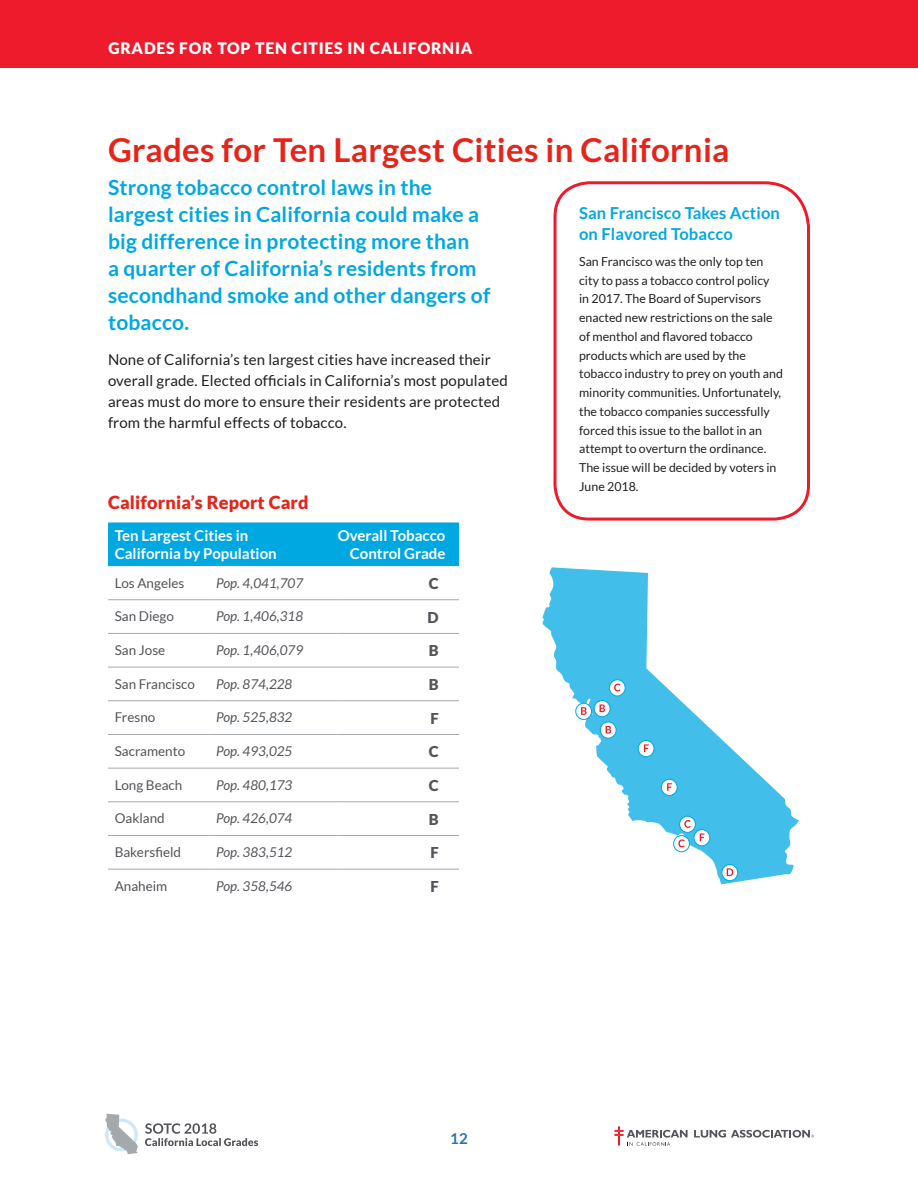
<style>
.page{position:relative;width:918px;height:1188px;background:#fff}
.page>*{position:absolute;margin:0;border:0;box-sizing:border-box;transform-origin:0 0}
.HEADER_1{font:700 33px "Lato";letter-spacing:.01em;color:#e72419}
.TEXT_lead-in{font:700 21px/27px "Lato";letter-spacing:.01em;color:#00a8e2}
.HEADER_2{font:900 18px "Lato";letter-spacing:.01em;color:#e72419}
.HEADER_3{font:700 16.5px/21px "Lato";letter-spacing:.01em;color:#00a8e2}
.t1{font:900 15.75px "Lato";letter-spacing:.05em;color:#fff}
.TEXT_standard_copy{font:15px/21px "Lato";letter-spacing:.01em;color:#231f20}
.t2{font:700 15px/18px "Lato";color:#fff}
.Rise_Data{font:900 15px "Lato";color:#54555a}
.t3{font:700 15px "Lato";color:#2870b8}
.Rise_Data-2{font:italic 13.5px "Lato";color:#54555a}
.Rise_Data-3{font:13.5px "Lato";color:#54555a}
.TEXT_standard_copy-2{font:12.3px/18.8px "Lato";color:#231f20}
</style>
<div class="page">
<div style="left:108px;top:522px;width:351px;height:44px;background:#00a8e2"></div>
<hr style="left:108px;top:599px;width:101px;height:1px;background:#a3a9ad">
<hr style="left:209px;top:599px;width:129px;height:1px;background:#a3a9ad">
<hr style="left:338px;top:599px;width:121px;height:1px;background:#a3a9ad">
<hr style="left:108px;top:633px;width:101px;height:1px;background:#a3a9ad">
<hr style="left:209px;top:633px;width:129px;height:1px;background:#a3a9ad">
<hr style="left:338px;top:633px;width:121px;height:1px;background:#a3a9ad">
<hr style="left:108px;top:667px;width:101px;height:1px;background:#a3a9ad">
<hr style="left:209px;top:667px;width:129px;height:1px;background:#a3a9ad">
<hr style="left:338px;top:667px;width:121px;height:1px;background:#a3a9ad">
<hr style="left:108px;top:701px;width:101px;height:1px;background:#a3a9ad">
<hr style="left:209px;top:701px;width:129px;height:1px;background:#a3a9ad">
<hr style="left:338px;top:701px;width:121px;height:1px;background:#a3a9ad">
<hr style="left:108px;top:734px;width:101px;height:1px;background:#a3a9ad">
<hr style="left:209px;top:734px;width:129px;height:1px;background:#a3a9ad">
<hr style="left:338px;top:734px;width:121px;height:1px;background:#a3a9ad">
<hr style="left:108px;top:768px;width:101px;height:1px;background:#a3a9ad">
<hr style="left:209px;top:768px;width:129px;height:1px;background:#a3a9ad">
<hr style="left:338px;top:768px;width:121px;height:1px;background:#a3a9ad">
<hr style="left:108px;top:802px;width:101px;height:1px;background:#a3a9ad">
<hr style="left:209px;top:802px;width:129px;height:1px;background:#a3a9ad">
<hr style="left:338px;top:802px;width:121px;height:1px;background:#a3a9ad">
<hr style="left:108px;top:835px;width:101px;height:1px;background:#a3a9ad">
<hr style="left:209px;top:835px;width:129px;height:1px;background:#a3a9ad">
<hr style="left:338px;top:835px;width:121px;height:1px;background:#a3a9ad">
<hr style="left:108px;top:869px;width:101px;height:1px;background:#a3a9ad">
<hr style="left:209px;top:869px;width:129px;height:1px;background:#a3a9ad">
<hr style="left:338px;top:869px;width:121px;height:1px;background:#a3a9ad">
<svg style="left:542px;top:567px;width:257px;height:317px"></svg>
<div style="left:680px;top:816px;width:15px;height:16px;background:#fff;border-radius:50%"></div>
<div style="left:679px;top:816px;width:17px;height:17px;border:1px solid #00a8e2;border-radius:50%"></div>
<svg style="left:684px;top:820px;width:7px;height:8px"></svg>
<svg style="left:661px;top:779px;width:16px;height:17px"></svg>
<div style="left:661px;top:779px;width:17px;height:17px;border:1px solid #00a8e2;border-radius:50%"></div>
<svg style="left:667px;top:783px;width:5px;height:8px"></svg>
<svg style="left:694px;top:830px;width:16px;height:16px"></svg>
<div style="left:693px;top:829px;width:17px;height:17px;border:1px solid #00a8e2;border-radius:50%"></div>
<svg style="left:700px;top:834px;width:4px;height:7px"></svg>
<svg style="left:674px;top:836px;width:15px;height:16px"></svg>
<div style="left:673px;top:835px;width:17px;height:17px;border:1px solid #00a8e2;border-radius:50%"></div>
<svg style="left:678px;top:839px;width:7px;height:8px"></svg>
<svg style="left:600px;top:722px;width:16px;height:16px"></svg>
<div style="left:600px;top:721px;width:17px;height:18px;border:1px solid #00a8e2;border-radius:50%"></div>
<svg style="left:606px;top:726px;width:5px;height:8px"></svg>
<svg style="left:594px;top:701px;width:16px;height:16px"></svg>
<div style="left:594px;top:700px;width:17px;height:17px;border:1px solid #00a8e2;border-radius:50%"></div>
<svg style="left:600px;top:704px;width:5px;height:8px"></svg>
<svg style="left:576px;top:703px;width:16px;height:16px"></svg>
<div style="left:575px;top:703px;width:17px;height:17px;border:1px solid #00a8e2;border-radius:50%"></div>
<svg style="left:581px;top:707px;width:6px;height:8px"></svg>
<svg style="left:638px;top:740px;width:16px;height:17px"></svg>
<div style="left:638px;top:740px;width:16px;height:17px;border:1px solid #00a8e2;border-radius:50%"></div>
<svg style="left:644px;top:744px;width:5px;height:8px"></svg>
<svg style="left:609px;top:680px;width:16px;height:16px"></svg>
<div style="left:609px;top:679px;width:17px;height:17px;border:1px solid #00a8e2;border-radius:50%"></div>
<svg style="left:614px;top:684px;width:6px;height:7px"></svg>
<svg style="left:722px;top:864px;width:16px;height:17px"></svg>
<div style="left:721px;top:864px;width:17px;height:17px;border:1px solid #00a8e2;border-radius:50%"></div>
<svg style="left:727px;top:868px;width:6px;height:8px"></svg>
<div style="left:0;top:0;width:918px;height:68px;background:#ee1b2c"></div>
<svg style="left:553px;top:181px;width:257px;height:340px"></svg>
<svg style="left:145px;top:1123px;width:113px;height:23px"></svg>
<svg style="left:694px;top:1130px;width:120px;height:8px"></svg>
<svg style="left:614px;top:1126px;width:74px;height:20px"></svg>
<svg style="left:105px;top:1114px;width:33px;height:40px"></svg>
<p class="t1" style="left:108px;top:39px;width:366px">GRADES FOR TOP TEN CITIES IN CALIFORNIA</p>
<p class="HEADER_1" style="left:108px;top:131px;width:623px">Grades for Ten Largest Cities in California</p>
<p class="TEXT_lead-in" style="left:108px;top:174px;width:384px">Strong tobacco control laws in the largest cities in California could make a big difference in protecting more than<br>a quarter of California’s residents from secondhand smoke and other dangers of tobacco.</p>
<p class="TEXT_standard_copy" style="left:108px;top:349px;width:401px">None of California’s ten largest cities have increased their overall grade. Elected officials in California’s most populated areas must do more to ensure their residents are protected from the harmful effects of tobacco.</p>
<p class="HEADER_3" style="left:579px;top:203px;width:202px">San Francisco Takes Action on Flavored Tobacco</p>
<p class="TEXT_standard_copy-2" style="left:579px;top:252px;width:205px">San Francisco was the only top ten city to pass a tobacco control policy<br>in 2017. The Board of Supervisors enacted new restrictions on the sale of menthol and flavored tobacco products which are used by the tobacco industry to prey on youth and minority communities. Unfortunately, the tobacco companies successfully forced this issue to the ballot in an attempt to overturn the ordinance.<br>The issue will be decided by voters in June 2018.</p>
<p class="HEADER_2" style="left:108px;top:492px;width:202px">California’s Report Card</p>
<p class="t2" style="left:115px;top:527px;width:163px">Ten Largest Cities in<br>California by Population</p>
<p class="t2" style="left:338px;top:527px;width:109px;text-align:right">Overall Tobacco<br>Control Grade</p>
<p class="Rise_Data-3" style="left:115px;top:575px;width:71px">Los Angeles</p>
<p class="Rise_Data-2" style="left:216px;top:575px;width:89px">Pop. 4,041,707</p>
<p class="Rise_Data" style="left:429px;top:575px;width:11px">C</p>
<p class="Rise_Data-3" style="left:115px;top:609px;width:61px">San Diego</p>
<p class="Rise_Data-2" style="left:216px;top:609px;width:89px">Pop. 1,406,318</p>
<p class="Rise_Data" style="left:428px;top:608px;width:13px">D</p>
<p class="Rise_Data-3" style="left:115px;top:643px;width:52px">San Jose</p>
<p class="Rise_Data-2" style="left:216px;top:643px;width:89px">Pop. 1,406,079</p>
<p class="Rise_Data" style="left:429px;top:642px;width:11px">B</p>
<p class="Rise_Data-3" style="left:115px;top:676px;width:82px">San Francisco</p>
<p class="Rise_Data-2" style="left:216px;top:676px;width:78px">Pop. 874,228</p>
<p class="Rise_Data" style="left:429px;top:676px;width:11px">B</p>
<p class="Rise_Data-3" style="left:115px;top:710px;width:42px">Fresno</p>
<p class="Rise_Data-2" style="left:216px;top:710px;width:78px">Pop. 525,832</p>
<p class="Rise_Data" style="left:430px;top:709px;width:10px">F</p>
<p class="Rise_Data-3" style="left:115px;top:744px;width:72px">Sacramento</p>
<p class="Rise_Data-2" style="left:216px;top:744px;width:78px">Pop. 493,025</p>
<p class="Rise_Data" style="left:429px;top:743px;width:11px">C</p>
<p class="Rise_Data-3" style="left:115px;top:777px;width:69px">Long Beach</p>
<p class="Rise_Data-2" style="left:216px;top:777px;width:78px">Pop. 480,173</p>
<p class="Rise_Data" style="left:429px;top:777px;width:11px">C</p>
<p class="Rise_Data-3" style="left:115px;top:811px;width:52px">Oakland</p>
<p class="Rise_Data-2" style="left:216px;top:811px;width:78px">Pop. 426,074</p>
<p class="Rise_Data" style="left:429px;top:810px;width:11px">B</p>
<p class="Rise_Data-3" style="left:115px;top:845px;width:68px">Bakersfield</p>
<p class="Rise_Data-2" style="left:216px;top:845px;width:78px">Pop. 383,512</p>
<p class="Rise_Data" style="left:430px;top:844px;width:10px">F</p>
<p class="Rise_Data-3" style="left:115px;top:878px;width:54px">Anaheim</p>
<p class="Rise_Data-2" style="left:216px;top:878px;width:78px">Pop. 358,546</p>
<p class="Rise_Data" style="left:430px;top:878px;width:10px">F</p>
<p class="t3" style="left:450px;top:1129px;width:19px">12</p>
</div>
